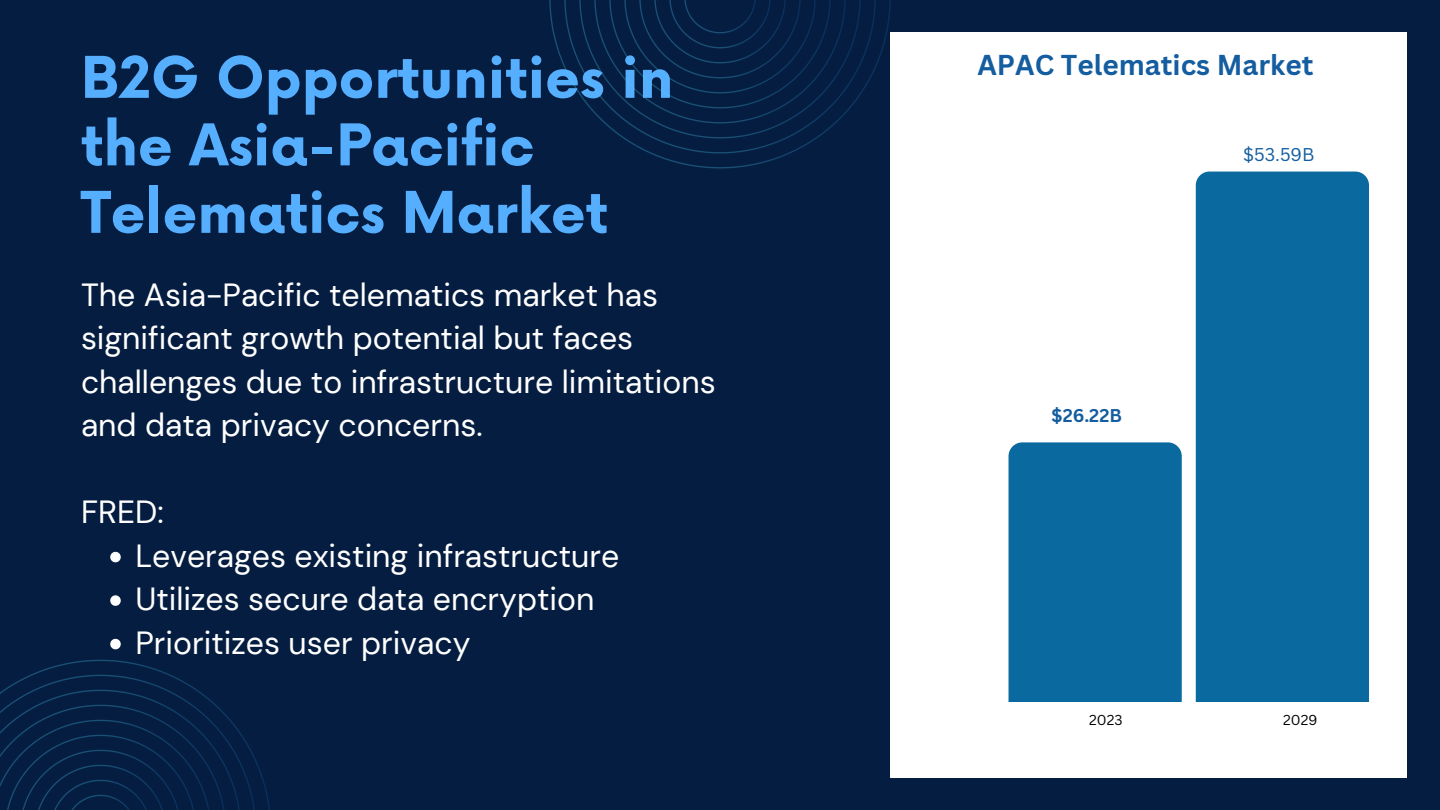
<style>
.page{position:relative;width:1440px;height:810px;background:#051d40}
.page>*{position:absolute;margin:0;border:0;box-sizing:border-box;transform-origin:0 0}
.t1{font:700 56px/67.5px "Now";color:#56aeff}
.t2{font:32px/43.5px "DM Sans";color:#fff}
.t3{font:700 28px "Canva Sans";color:#145da0}
.t4{font:700 18px "Canva Sans";color:#145da0}
.t5{font:18px "Canva Sans";color:#145da0}
.t6{font:14px "Canva Sans";color:#000}
</style>
<div class="page">
<svg style="left:549px;top:0;width:341px;height:168px"></svg>
<div style="left:891px;top:33px;width:515px;height:744px;background:#fff"></div>
<div style="left:1009px;top:442px;width:173px;height:260px;background:#0a699e"></div>
<div style="left:1196px;top:172px;width:173px;height:530px;background:#0a699e"></div>
<svg style="left:110px;top:552px;width:11px;height:10px"></svg>
<svg style="left:110px;top:595px;width:11px;height:11px"></svg>
<svg style="left:110px;top:639px;width:11px;height:10px"></svg>
<svg style="left:0;top:660px;width:270px;height:150px"></svg>
<p class="t1" style="left:81px;top:47px;width:594px">B2G Opportunities in the Asia-Pacific<br>Telematics Market</p>
<h1 class="t2" style="left:81px;top:273px;width:636px">The Asia-Pacific telematics market has significant growth potential but faces challenges due to infrastructure limitations and data privacy concerns.</h1>
<h3 class="t2" style="left:81px;top:491px;width:84px">FRED:</h3>
<h2 class="t2" style="left:135px;top:534px;width:485px">Leverages existing infrastructure</h2>
<p class="t2" style="left:135px;top:578px;width:460px">Utilizes secure data encryption</p>
<p class="t2" style="left:135px;top:621px;width:337px">Prioritizes user privacy</p>
<h5 class="t3" style="left:977px;top:45px;width:338px">APAC Telematics Market</h5>
<p class="t4" style="left:1052px;top:403px;width:72px">$26.22B</p>
<p class="t5" style="left:1243px;top:142px;width:73px">$53.59B</p>
<h6 class="t6" style="left:1089px;top:710px;width:35px">2023</h6>
<h4 class="t6" style="left:1283px;top:710px;width:36px">2029</h4>
</div>
